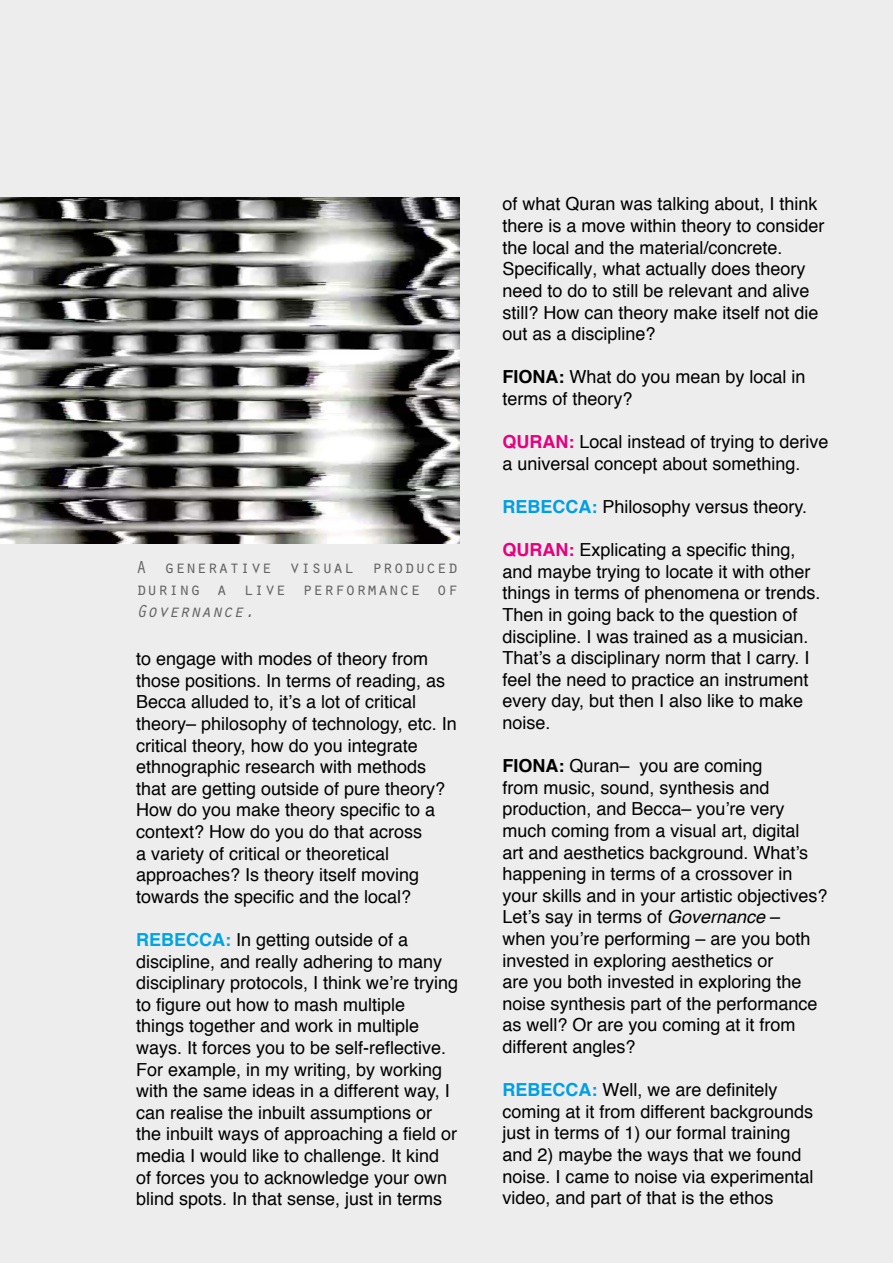
<style>
.page{position:relative;width:893px;height:1263px;background:#ededed}
.page>*{position:absolute;margin:0;border:0;box-sizing:border-box;transform-origin:0 0}
.t1{font:18px/21.6px "Helvetica";color:#000}
.t2{font:18px/21.6px "Orator Std";color:#646363}
.t3{font:italic 18px "Orator Std";color:#646363}
.s1{font-weight:700;color:#00a4e3}
.s2{font-weight:700}
.s3{font-weight:700;color:#e6007d}
.s4{font-weight:700;color:#009fe3}
.s5{font-style:italic}
</style>
<div class="page">
<img style="left:0;top:197px;width:459px;height:347px">
<p class="t2" style="left:136px;top:556px;width:324px">A generative visual produced during a live performance of</p>
<p class="t3" style="left:136px;top:598px;width:120px">Governance.</p>
<p class="t1" style="left:136px;top:649px;width:322px">to engage with modes of theory from those positions. In terms of reading, as Becca alluded to, it’s a lot of critical theory– philosophy of technology, etc. In critical theory, how do you integrate ethnographic research with methods that are getting outside of pure theory?<br>How do you make theory specific to a context? How do you do that across<br>a variety of critical or theoretical approaches? Is theory itself moving towards the specific and the local?</p>
<p class="t1" style="left:136px;top:929px;width:324px"><span class="s1">REBECCA:</span> In getting outside of a discipline, and really adhering to many disciplinary protocols, I think we’re trying to figure out how to mash multiple<br>things together and work in multiple ways. It forces you to be self-reflective.<br>For example, in my writing, by working with the same ideas in a different way, I can realise the inbuilt assumptions or the inbuilt ways of approaching a field or media I would like to challenge. It kind of forces you to acknowledge your own blind spots. In that sense, just in terms</p>
<p class="t1" style="left:502px;top:194px;width:324px">of what Quran was talking about, I think there is a move within theory to consider the local and the material/concrete.<br>Specifically, what actually does theory need to do to still be relevant and alive still? How can theory make itself not die out as a discipline?</p>
<p class="t1" style="left:502px;top:367px;width:305px"><span class="s2">FIONA:</span> What do you mean by local in terms of theory?</p>
<p class="t1" style="left:502px;top:432px;width:328px"><span class="s3">QURAN:</span> Local instead of trying to derive a universal concept about something.</p>
<p class="t1" style="left:502px;top:496px;width:306px"><span class="s4">REBECCA:</span> Philosophy versus theory.</p>
<p class="t1" style="left:502px;top:540px;width:320px"><span class="s3">QURAN:</span> Explicating a specific thing, and maybe trying to locate it with other things in terms of phenomena or trends.<br>Then in going back to the question of discipline. I was trained as a musician.<br>That’s a disciplinary norm that I carry. I feel the need to practice an instrument every day, but then I also like to make noise.</p>
<p class="t1" style="left:502px;top:756px;width:327px"><span class="s2">FIONA:</span> Quran– you are coming<br>from music, sound, synthesis and production, and Becca– you’re very much coming from a visual art, digital<br>art and aesthetics background. What’s happening in terms of a crossover in your skills and in your artistic objectives?<br>Let’s say in terms of <span class="s5">Governance</span> – when you’re performing – are you both invested in exploring aesthetics or<br>are you both invested in exploring the noise synthesis part of the performance as well? Or are you coming at it from different angles?</p>
<p class="t1" style="left:502px;top:1080px;width:313px"><span class="s4">REBECCA:</span> Well, we are definitely coming at it from different backgrounds just in terms of 1) our formal training and 2) maybe the ways that we found noise. I came to noise via experimental video, and part of that is the ethos</p>
</div>
